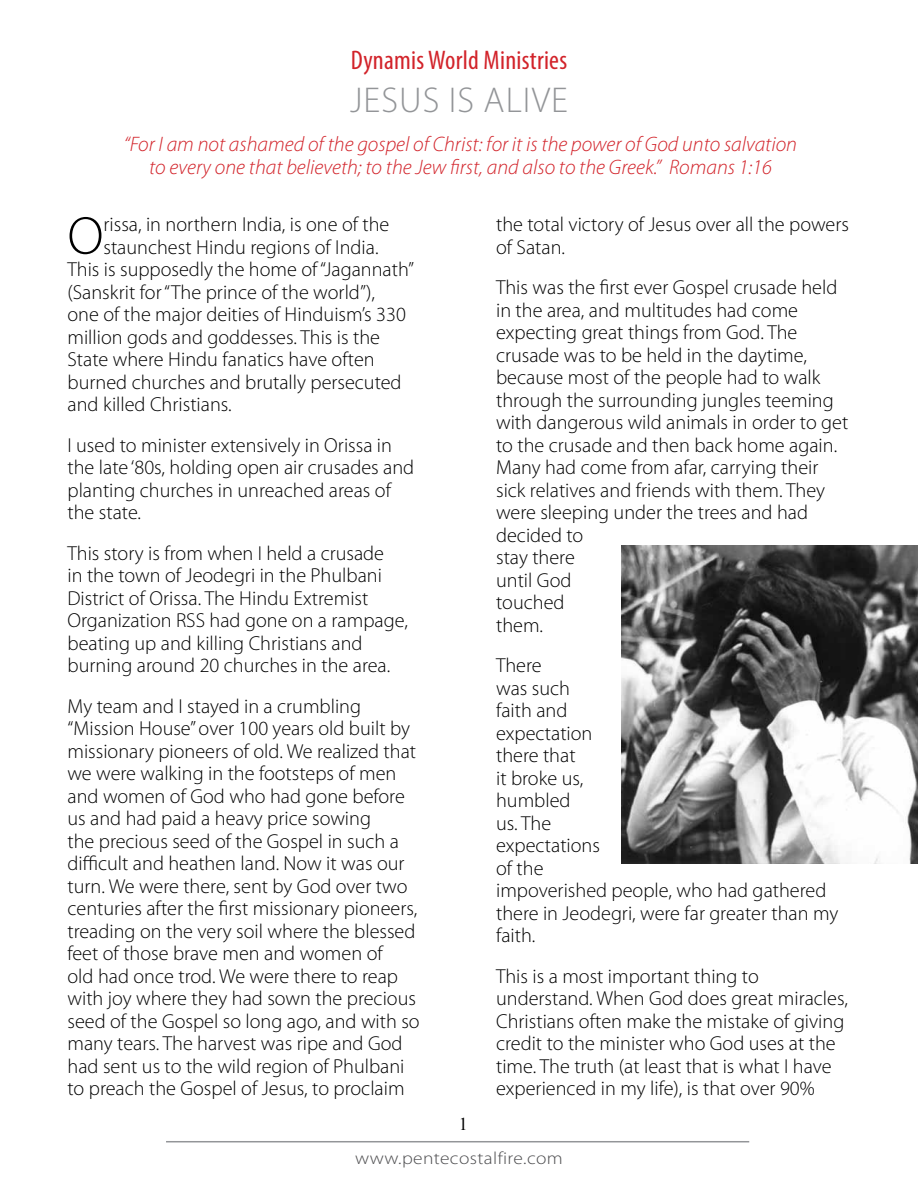
<style>
.page{position:relative;width:918px;height:1188px;background:#fff}
.page>*{position:absolute;margin:0;border:0;box-sizing:border-box;transform-origin:0 0}
.t1{font:300 53.7px "Myriad Pro";color:#000}
.t2{font:300 36px "Myriad Pro";color:#939598}
.t3{font:condensed 27px "Myriad Pro";letter-spacing:.01em;color:#d2232a}
.t4{font:italic 300 21px/22.5px "Myriad Pro";color:#d2232a;text-align:center}
.t5{font:300 20.25px/22.5px "Myriad Pro";color:#000}
.t6{font:18px "Times New Roman";color:#000}
.t7{font:300 17.55px "Myriad Pro";letter-spacing:.02em;color:#4d4d4f;scale:1.11 1}
</style>
<div class="page">
<hr style="left:166px;top:1141px;width:583px;height:1px;background:#939598">
<img style="left:621px;top:546px;width:297px;height:318px">
<h3 class="t3" style="left:351px;top:44px;width:218px">Dynamis World Ministries</h3>
<h2 class="t2" style="left:350px;top:79px;width:215px">Jesus is Alive</h2>
<p class="t4" style="left:124px;top:133px;width:675px">“For I am not ashamed of the gospel of Christ: for it is the power of God unto salvation to every one that believeth; to the Jew first, and also to the Greek.” Romans 1:16</p>
<h1 class="t1" style="left:68px;top:203px;width:37px">O</h1>
<p class="t5" style="left:103px;top:213px;width:287px">rissa, in northern India, is one of the</p>
<p class="t5" style="left:103px;top:235px;width:277px">staunchest Hindu regions of India.</p>
<p class="t5" style="left:68px;top:258px;width:348px">This is supposedly the home of “Jagannath”</p>
<p class="t5" style="left:68px;top:280px;width:309px">(Sanskrit for “The prince of the world”),</p>
<p class="t5" style="left:68px;top:303px;width:340px">one of the major deities of Hinduism’s 330</p>
<p class="t5" style="left:68px;top:325px;width:314px">million gods and goddesses. This is the</p>
<p class="t5" style="left:68px;top:348px;width:309px">State where Hindu fanatics have often</p>
<p class="t5" style="left:68px;top:370px;width:336px">burned churches and brutally persecuted</p>
<p class="t5" style="left:68px;top:393px;width:166px">and killed Christians.</p>
<p class="t5" style="left:68px;top:433px;width:348px">I used to minister extensively in Orissa in the late ‘80s, holding open air crusades and planting churches in unreached areas of the state.</p>
<p class="t5" style="left:68px;top:541px;width:342px">This story is from when I held a crusade<br>in the town of Jeodegri in the Phulbani District of Orissa. The Hindu Extremist Organization RSS had gone on a rampage, beating up and killing Christians and burning around 20 churches in the area.</p>
<p class="t5" style="left:68px;top:694px;width:354px">My team and I stayed in a crumbling “Mission House” over 100 years old built by missionary pioneers of old. We realized that we were walking in the footsteps of men and women of God who had gone before us and had paid a heavy price sowing<br>the precious seed of the Gospel in such a difficult and heathen land. Now it was our turn. We were there, sent by God over two centuries after the first missionary pioneers, treading on the very soil where the blessed feet of those brave men and women of<br>old had once trod. We were there to reap with joy where they had sown the precious seed of the Gospel so long ago, and with so many tears. The harvest was ripe and God had sent us to the wild region of Phulbani to preach the Gospel of Jesus, to proclaim</p>
<p class="t6" style="left:459px;top:1112px;width:10px">1</p>
<p class="t5" style="left:496px;top:213px;width:354px">the total victory of Jesus over all the powers of Satan.</p>
<p class="t5" style="left:496px;top:276px;width:354px">This was the first ever Gospel crusade held in the area, and multitudes had come expecting great things from God. The crusade was to be held in the daytime, because most of the people had to walk through the surrounding jungles teeming with dangerous wild animals in order to get to the crusade and then back home again.<br>Many had come from afar, carrying their sick relatives and friends with them. They were sleeping under the trees and had decided to<br>stay there<br>until God<br>touched<br>them.</p>
<p class="t5" style="left:496px;top:654px;width:344px">There<br>was such<br>faith and<br>expectation<br>there that<br>it broke us,<br>humbled<br>us. The<br>expectations<br>of the<br>impoverished people, who had gathered there in Jeodegri, were far greater than my faith.</p>
<p class="t5" style="left:496px;top:964px;width:353px">This is a most important thing to understand. When God does great miracles, Christians often make the mistake of giving credit to the minister who God uses at the time. The truth (at least that is what I have experienced in my life), is that over 90%</p>
<p class="t7" style="left:355px;top:1147px;width:189px">www.pentecostalfire.com</p>
</div>
